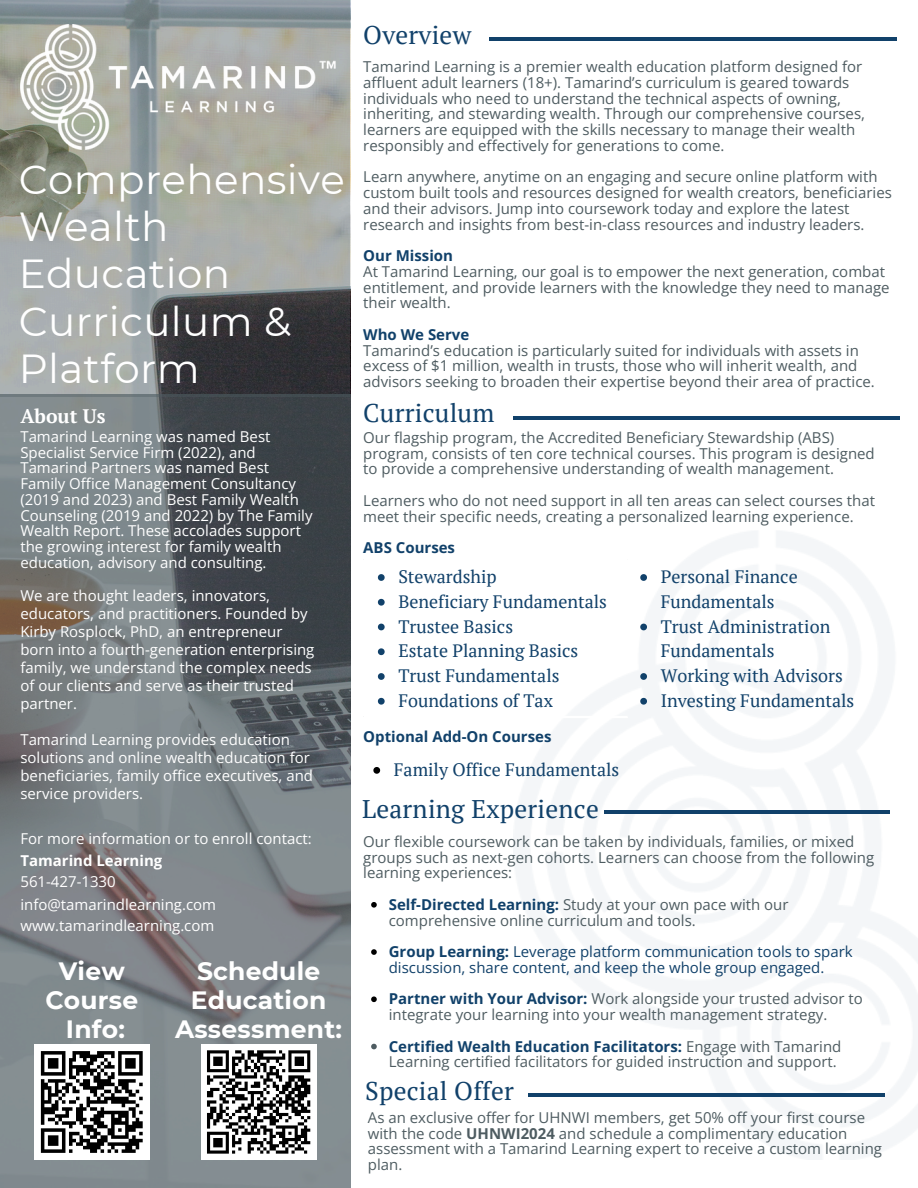
<style>
.page{position:relative;width:918px;height:1188px;background:#fff}
.page>*{position:absolute;margin:0;border:0;box-sizing:border-box;transform-origin:0 0}
.t1{font:40.5px/47.2px "Montserrat";letter-spacing:.01em;color:#fff}
.t2{font:25.5px "PT Serif";letter-spacing:.01em;color:#11416a}
.t3{font:700 25.05px/29.2px "Montserrat";letter-spacing:.01em;color:#fff;text-align:center}
.t4{font:700 19.5px "PT Serif";color:#fff}
.t5{font:18px/24.8px "PT Serif";color:#11416a}
.t6{font:15px/15.8px "Open Sans";color:#4e5c61}
.t7{font:15px/15.8px "Open Sans";color:#fff}
.t8{font:15px/15.8px "Open Sans";color:#11416a}
.t9{font:700 15px "Open Sans";color:#11416a}
.t10{font:700 15px "Open Sans";color:#fff}
.s1{font-weight:700;color:#11416a}
.s2{font-weight:700}
</style>
<div class="page">
<img style="left:513px;top:531px;width:405px;height:629px">
<svg style="left:0;top:397px;width:350px;height:625px;background:#6d7276"></svg>
<div style="left:0;top:1022px;width:350px;height:166px;background:#848d92"></div>
<svg style="left:0;top:0;width:350px;height:397px;background:#8a8e8b"></svg>
<img style="left:20px;top:25px;width:317px;height:125px">
<div style="left:34px;top:1044px;width:116px;height:116px;background:#fff"></div>
<svg style="left:40px;top:1051px;width:103px;height:102px"></svg>
<hr style="left:489px;top:37px;width:408px;height:3px;background:#11416a">
<hr style="left:513px;top:416px;width:386px;height:4px;background:#11416a">
<svg style="left:373px;top:767px;width:7px;height:7px"></svg>
<svg style="left:371px;top:902px;width:6px;height:6px"></svg>
<svg style="left:371px;top:949px;width:6px;height:6px"></svg>
<svg style="left:371px;top:996px;width:6px;height:6px"></svg>
<svg style="left:371px;top:1044px;width:6px;height:5px"></svg>
<svg style="left:378px;top:574px;width:7px;height:7px"></svg>
<svg style="left:378px;top:599px;width:7px;height:7px"></svg>
<svg style="left:378px;top:624px;width:7px;height:6px"></svg>
<svg style="left:378px;top:648px;width:7px;height:7px"></svg>
<svg style="left:378px;top:673px;width:7px;height:7px"></svg>
<svg style="left:378px;top:698px;width:7px;height:7px"></svg>
<svg style="left:640px;top:574px;width:7px;height:7px"></svg>
<svg style="left:640px;top:624px;width:7px;height:6px"></svg>
<svg style="left:640px;top:673px;width:7px;height:7px"></svg>
<svg style="left:640px;top:698px;width:7px;height:7px"></svg>
<hr style="left:363px;top:558px;width:265px;height:3px;background:#fff">
<hr style="left:363px;top:716px;width:265px;height:2px;background:#fff">
<hr style="left:605px;top:811px;width:285px;height:3px;background:#11416a">
<div style="left:201px;top:1044px;width:116px;height:116px;background:#fff"></div>
<svg style="left:207px;top:1050px;width:104px;height:104px"></svg>
<hr style="left:529px;top:1093px;width:356px;height:4px;background:#11416a">
<p class="t1" style="left:19px;top:156px;width:328px">Comprehensive<br>Wealth<br>Education<br>Curriculum &amp;<br>Platform</p>
<p class="t4" style="left:20px;top:403px;width:87px">About Us</p>
<p class="t7" style="left:20px;top:428px;width:252px">Tamarind Learning was named Best<br>Specialist Service Firm (2022), and<br>Tamarind Partners was named Best</p>
<h2 class="t7" style="left:20px;top:475px;width:294px">Family Office Management Consultancy (2019 and 2023) and Best Family Wealth Counseling (2019 and 2022) by The Family Wealth Report. These accolades support the growing interest for family wealth education, advisory and consulting.</h2>
<h2 class="t7" style="left:20px;top:587px;width:251px">We are thought leaders, innovators,</h2>
<p class="t7" style="left:20px;top:605px;width:289px">educators, and practitioners. Founded by</p>
<p class="t7" style="left:20px;top:623px;width:264px">Kirby Rosplock, PhD, an entrepreneur</p>
<p class="t7" style="left:20px;top:641px;width:296px">born into a fourth-generation enterprising</p>
<p class="t7" style="left:20px;top:659px;width:293px">family, we understand the complex needs</p>
<h6 class="t7" style="left:20px;top:677px;width:275px">of our clients and serve as their trusted</h6>
<h6 class="t7" style="left:20px;top:695px;width:58px">partner.</h6>
<p class="t7" style="left:20px;top:731px;width:271px">Tamarind Learning provides education</p>
<p class="t7" style="left:20px;top:749px;width:291px">solutions and online wealth education for</p>
<p class="t7" style="left:20px;top:767px;width:294px">beneficiaries, family office executives, and</p>
<p class="t7" style="left:20px;top:785px;width:124px">service providers.</p>
<p class="t7" style="left:20px;top:830px;width:293px">For more information or to enroll contact:</p>
<p class="t10" style="left:20px;top:850px;width:143px">Tamarind Learning</p>
<p class="t7" style="left:20px;top:874px;width:97px">561-427-1330</p>
<p class="t7" style="left:20px;top:896px;width:197px">info@tamarindlearning.com</p>
<p class="t7" style="left:20px;top:918px;width:195px">www.tamarindlearning.com</p>
<p class="t3" style="left:45px;top:956px;width:94px">View<br>Course<br>Info:</p>
<h3 class="t3" style="left:175px;top:956px;width:169px">Schedule<br>Education<br>Assessment:</h3>
<p class="t2" style="left:363px;top:17px;width:109px">Overview</p>
<h3 class="t6" style="left:363px;top:58px;width:503px">Tamarind Learning is a premier wealth education platform designed for affluent adult learners (18+). Tamarind’s curriculum is geared towards individuals who need to understand the technical aspects of owning, inheriting, and stewarding wealth. Through our comprehensive courses, learners are equipped with the skills necessary to manage their wealth responsibly and effectively for generations to come.</h3>
<p class="t6" style="left:363px;top:169px;width:530px">Learn anywhere, anytime on an engaging and secure online platform with custom built tools and resources designed for wealth creators, beneficiaries and their advisors. Jump into coursework today and explore the latest research and insights from best-in-class resources and industry leaders.</p>
<p class="t9" style="left:363px;top:245px;width:91px">Our Mission</p>
<p class="t6" style="left:363px;top:263px;width:528px">At Tamarind Learning, our goal is to empower the next generation, combat entitlement, and provide learners with the knowledge they need to manage their wealth.</p>
<p class="t9" style="left:363px;top:324px;width:108px">Who We Serve</p>
<p class="t6" style="left:363px;top:342px;width:513px">Tamarind’s education is particularly suited for individuals with assets in excess of $1 million, wealth in trusts, those who will inherit wealth, and advisors seeking to broaden their expertise beyond their area of practice.</p>
<p class="t2" style="left:363px;top:396px;width:133px">Curriculum</p>
<p class="t6" style="left:363px;top:429px;width:513px">Our flagship program, the Accredited Beneficiary Stewardship (ABS) program, consists of ten core technical courses. This program is designed to provide a comprehensive understanding of wealth management.</p>
<h3 class="t6" style="left:363px;top:492px;width:513px">Learners who do not need support in all ten areas can select courses that meet their specific needs, creating a personalized learning experience.</h3>
<h1 class="t9" style="left:363px;top:537px;width:93px">ABS Courses</h1>
<p class="t5" style="left:398px;top:564px;width:100px">Stewardship</p>
<p class="t5" style="left:398px;top:589px;width:210px">Beneficiary Fundamentals</p>
<p class="t5" style="left:398px;top:613px;width:116px">Trustee Basics</p>
<p class="t5" style="left:398px;top:638px;width:182px">Estate Planning Basics</p>
<p class="t5" style="left:398px;top:663px;width:163px">Trust Fundamentals</p>
<p class="t5" style="left:398px;top:688px;width:156px">Foundations of Tax</p>
<h4 class="t9" style="left:363px;top:726px;width:190px">Optional Add-On Courses</h4>
<p class="t5" style="left:394px;top:757px;width:227px">Family Office Fundamentals</p>
<p class="t2" style="left:362px;top:791px;width:238px">Learning Experience</p>
<p class="t5" style="left:661px;top:564px;width:139px">Personal Finance<br>Fundamentals</p>
<p class="t5" style="left:661px;top:613px;width:171px">Trust Administration<br>Fundamentals</p>
<p class="t5" style="left:661px;top:663px;width:184px">Working with Advisors</p>
<p class="t5" style="left:661px;top:688px;width:195px">Investing Fundamentals</p>
<p class="t6" style="left:363px;top:833px;width:513px">Our flexible coursework can be taken by individuals, families, or mixed groups such as next-gen cohorts. Learners can choose from the following learning experiences:</p>
<p class="t6" style="left:389px;top:896px;width:401px"><span class="s1">Self-Directed Learning:</span> Study at your own pace with our comprehensive online curriculum and tools.</p>
<p class="t8" style="left:389px;top:943px;width:466px"><span class="s2">Group Learning:</span> Leverage platform communication tools to spark discussion, share content, and keep the whole group engaged.</p>
<p class="t6" style="left:389px;top:991px;width:476px"><span class="s1">Partner with Your Advisor:</span> Work alongside your trusted advisor to integrate your learning into your wealth management strategy.</p>
<p class="t6" style="left:389px;top:1038px;width:454px"><span class="s1">Certified Wealth Education Facilitators:</span> Engage with Tamarind<br>Learning certified facilitators for guided instruction and support.</p>
<p class="t2" style="left:365px;top:1073px;width:150px">Special Offer</p>
<p class="t6" style="left:368px;top:1109px;width:516px">As an exclusive offer for UHNWI members, get 50% off your first course with the code <span class="s2">UHNWI2024</span> and schedule a complimentary education assessment with a Tamarind Learning expert to receive a custom learning plan.</p>
</div>
